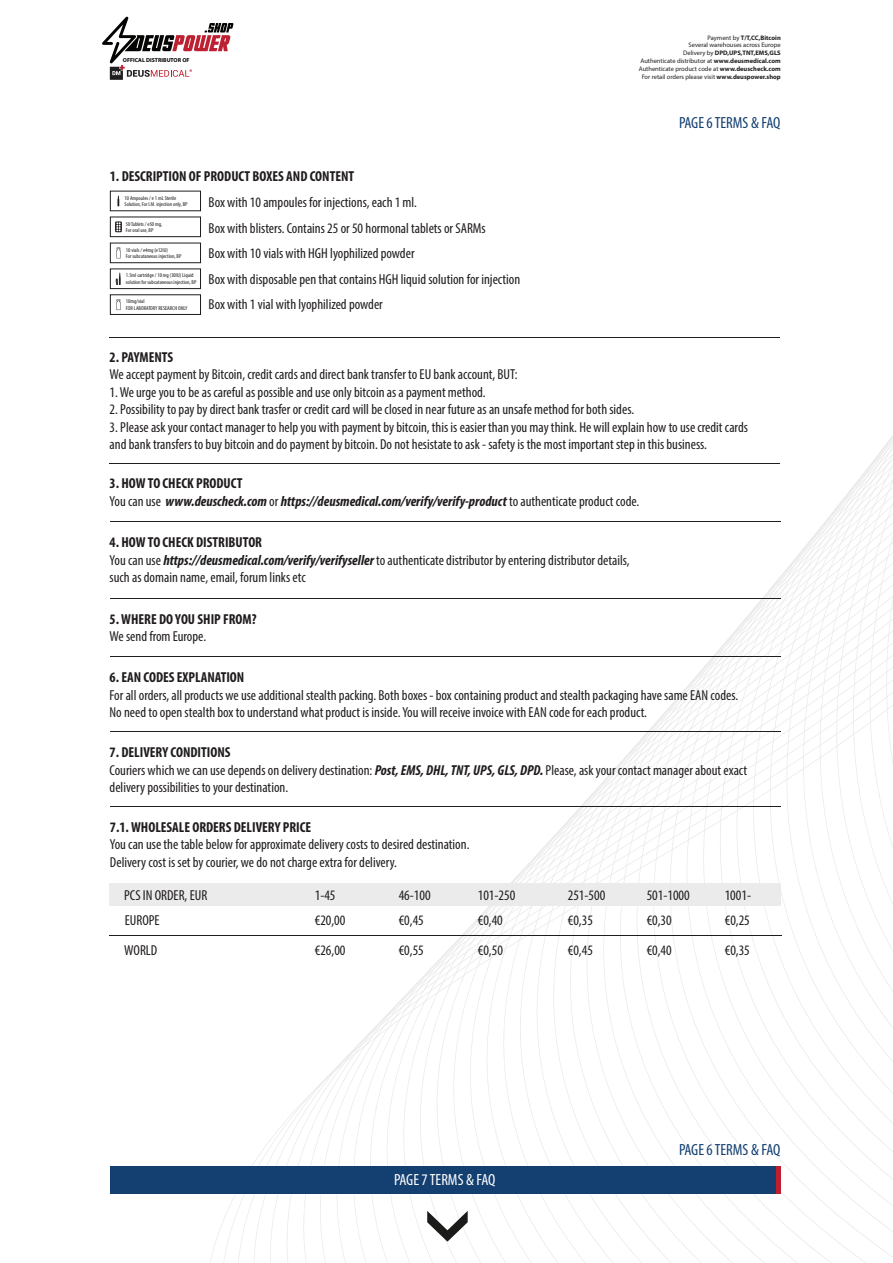
<style>
.page{position:relative;width:893px;height:1263px;background:#fff}
.page>*{position:absolute;margin:0;border:0;box-sizing:border-box;transform-origin:0 0}
.t1{font:condensed 16.2px "Myriad Pro";color:#133f71}
.t2{font:condensed 16.2px "Myriad Pro";color:#fff}
.t3{font:condensed 14.4px/17.4px "Myriad Pro";color:#201c1d}
.t4{font:700 condensed 14.4px "Myriad Pro";color:#201c1d}
.t5{font:italic 700 condensed 14.4px/17.4px "Myriad Pro";color:#201c1d}
.t6{font:6.45px/7.8px "Myriad Pro";color:#201d1e;text-align:right}
.t7{font:700 5.7px "Myriad Pro";color:#040503}
.t8{font:condensed 5.55px/6.8px "Myriad Pro";color:#201c1d;scale:1.06 1}
.s1{font-weight:700}
.s2{font-style:normal}
.s3{font-weight:400;font-style:normal}
.s4{font-weight:700;font-style:italic}
</style>
<div class="page">
<svg style="left:206px;top:696px;width:687px;height:567px"></svg>
<svg style="left:427px;top:1211px;width:41px;height:31px"></svg>
<div style="left:775px;top:1166px;width:6px;height:28px;background:#bf1f2d"></div>
<div style="left:110px;top:1166px;width:665px;height:28px;background:#133f71"></div>
<svg style="left:102px;top:17px;width:131px;height:63px"></svg>
<hr style="left:110px;top:337px;width:670px;height:1px;background:#201d1e">
<hr style="left:110px;top:463px;width:670px;height:1px;background:#201d1e">
<hr style="left:110px;top:521px;width:670px;height:1px;background:#201d1e">
<hr style="left:110px;top:598px;width:670px;height:1px;background:#201d1e">
<hr style="left:110px;top:657px;width:670px;height:1px;background:#201d1e">
<hr style="left:110px;top:732px;width:670px;height:1px;background:#201d1e">
<hr style="left:110px;top:807px;width:670px;height:1px;background:#201d1e">
<hr style="left:109px;top:935px;width:672px;height:1px;background:#201d1e">
<div style="left:109px;top:883px;width:672px;height:23px;background:#ebebec"></div>
<div style="left:110px;top:243px;width:91px;height:20px;border:1px solid #201c1d"></div>
<svg style="left:116px;top:247px;width:5px;height:11px"></svg>
<svg style="left:117px;top:196px;width:2px;height:10px"></svg>
<div style="left:110px;top:217px;width:91px;height:20px;border:1px solid #201c1d"></div>
<svg style="left:115px;top:221px;width:7px;height:11px"></svg>
<div style="left:110px;top:269px;width:91px;height:20px;border:1px solid #201c1d"></div>
<svg style="left:115px;top:272px;width:6px;height:13px"></svg>
<div style="left:110px;top:294px;width:91px;height:21px;border:1px solid #201c1d"></div>
<svg style="left:116px;top:299px;width:5px;height:11px"></svg>
<p class="t7" style="left:123px;top:56px;width:68px">OFFICAL DISTRIBUTOR OF</p>
<p class="t4" style="left:110px;top:168px;width:246px">1. DESCRIPTION OF PRODUCT BOXES AND CONTENT</p>
<p class="t8" style="left:125px;top:194px;width:61px">10 Ampoules / e 1 mL Sterile<br>Solution, For I.M. injection only, BP</p>
<p class="t8" style="left:126px;top:220px;width:36px">50 Tablets / e50 mg,<br>For oral use, BP</p>
<p class="t8" style="left:126px;top:246px;width:54px">10 vials / e4mg (e12IU)<br>For subcutaneous injection, BP</p>
<p class="t8" style="left:126px;top:272px;width:68px">1.5ml cartridge / 10 mg (30IU) Liquid solution for subcutaneous injection, BP</p>
<p class="t8" style="left:126px;top:298px;width:60px">10mg/vial<br>FOR LABORATORY RESEARCH ONLY</p>
<p class="t3" style="left:209px;top:190px;width:313px;line-height:25.5px">Box with 10 ampoules for injections, each 1 ml.<br>Box with blisters. Contains 25 or 50 hormonal tablets or SARMs<br>Box with 10 vials with HGH lyophilized powder<br>Box with disposable pen that contains HGH liquid solution for injection Box with 1 vial with lyophilized powder</p>
<p class="t6" style="left:639px;top:33px;width:144px">Payment by <span class="s1">T/T,CC,Bitcoin<br></span>Several warehouses across Europe<br>Delivery by <span class="s1">DPD,UPS,TNT,EMS,GLS<br></span>Authenticate distributor at <span class="s1">www.deusmedical.com </span>Authenticate product code at <span class="s1">www.deuscheck.com </span>For retail orders please visit <span class="s1">www.deuspower.shop</span></p>
<p class="t1" style="left:679px;top:113px;width:103px">PAGE 6 TERMS &amp; FAQ</p>
<p class="t4" style="left:110px;top:348px;width:65px">2. PAYMENTS</p>
<p class="t3" style="left:110px;top:366px;width:409px">We accept payment by Bitcoin, credit cards and direct bank transfer to EU bank account, BUT:</p>
<p class="t3" style="left:110px;top:383px;width:378px">1. We urge you to be as careful as possible and use only bitcoin as a payment method.</p>
<p class="t3" style="left:110px;top:400px;width:526px">2. Possibility to pay by direct bank trasfer or credit card will be closed in near future as an unsafe method for both sides.</p>
<p class="t3" style="left:110px;top:418px;width:640px">3. Please ask your contact manager to help you with payment by bitcoin, this is easier than you may think. He will explain how to use credit cards and bank transfers to buy bitcoin and do payment by bitcoin. Do not hesistate to ask - safety is the most important step in this business.</p>
<p class="t5" style="left:110px;top:475px;width:531px"><span class="s2">3. HOW TO CHECK PRODUCT<br></span><span class="s3">You can use</span> www.deuscheck.com <span class="s3">or</span> https://deusmedical.com/verify/verify-product <span class="s3">to authenticate product code.</span></p>
<p class="t3" style="left:110px;top:534px;width:521px"><span class="s1">4. HOW TO CHECK DISTRIBUTOR<br></span>You can use <span class="s4">https://deusmedical.com/verify/verifyseller</span> to authenticate distributor by entering distributor details, such as domain name, email, forum links etc</p>
<p class="t4" style="left:110px;top:610px;width:149px">5. WHERE DO YOU SHIP FROM?</p>
<p class="t3" style="left:110px;top:627px;width:98px">We send from Europe.</p>
<p class="t4" style="left:110px;top:668px;width:136px">6. EAN CODES EXPLANATION</p>
<p class="t3" style="left:110px;top:686px;width:630px">For all orders, all products we use additional stealth packing. Both boxes - box containing product and stealth packaging have same EAN codes.<br>No need to open stealth box to understand what product is inside. You will receive invoice with EAN code for each product.</p>
<p class="t3" style="left:110px;top:744px;width:639px"><span class="s1">7. DELIVERY CONDITIONS<br></span>Couriers which we can use depends on delivery destination: <span class="s4">Post, EMS, DHL, TNT, UPS, GLS, DPD.</span> Please, ask your contact manager about exact delivery possibilities to your destination.</p>
<p class="t4" style="left:110px;top:818px;width:203px">7.1. WHOLESALE ORDERS DELIVERY PRICE</p>
<p class="t3" style="left:110px;top:836px;width:361px">You can use the table below for approximate delivery costs to desired destination.<br>Delivery cost is set by courier, we do not charge extra for delivery.</p>
<p class="t3" style="left:124px;top:886px;width:85px">PCS IN ORDER, EUR</p>
<p class="t3" style="left:315px;top:886px;width:22px">1-45</p>
<p class="t3" style="left:399px;top:886px;width:33px">46-100</p>
<p class="t3" style="left:478px;top:886px;width:39px">101-250</p>
<p class="t3" style="left:568px;top:886px;width:39px">251-500</p>
<p class="t3" style="left:647px;top:886px;width:45px">501-1000</p>
<p class="t3" style="left:725px;top:886px;width:28px">1001-</p>
<p class="t3" style="left:315px;top:911px;width:32px">€20,00</p>
<p class="t3" style="left:399px;top:911px;width:27px">€0,45</p>
<p class="t3" style="left:478px;top:911px;width:27px">€0,40</p>
<p class="t3" style="left:568px;top:911px;width:27px">€0,35</p>
<p class="t3" style="left:647px;top:911px;width:27px">€0,30</p>
<p class="t3" style="left:725px;top:911px;width:27px">€0,25</p>
<p class="t3" style="left:315px;top:941px;width:32px">€26,00</p>
<p class="t3" style="left:399px;top:941px;width:27px">€0,55</p>
<p class="t3" style="left:478px;top:941px;width:27px">€0,50</p>
<p class="t3" style="left:568px;top:941px;width:27px">€0,45</p>
<p class="t3" style="left:647px;top:941px;width:27px">€0,40</p>
<p class="t3" style="left:725px;top:941px;width:27px">€0,35</p>
<p class="t3" style="left:124px;top:905px;width:37px;line-height:30px">EUROPE<br>WORLD</p>
<p class="t2" style="left:394px;top:1170px;width:103px">PAGE 7 TERMS &amp; FAQ</p>
<p class="t1" style="left:679px;top:1139px;width:103px">PAGE 6 TERMS &amp; FAQ</p>
</div>
